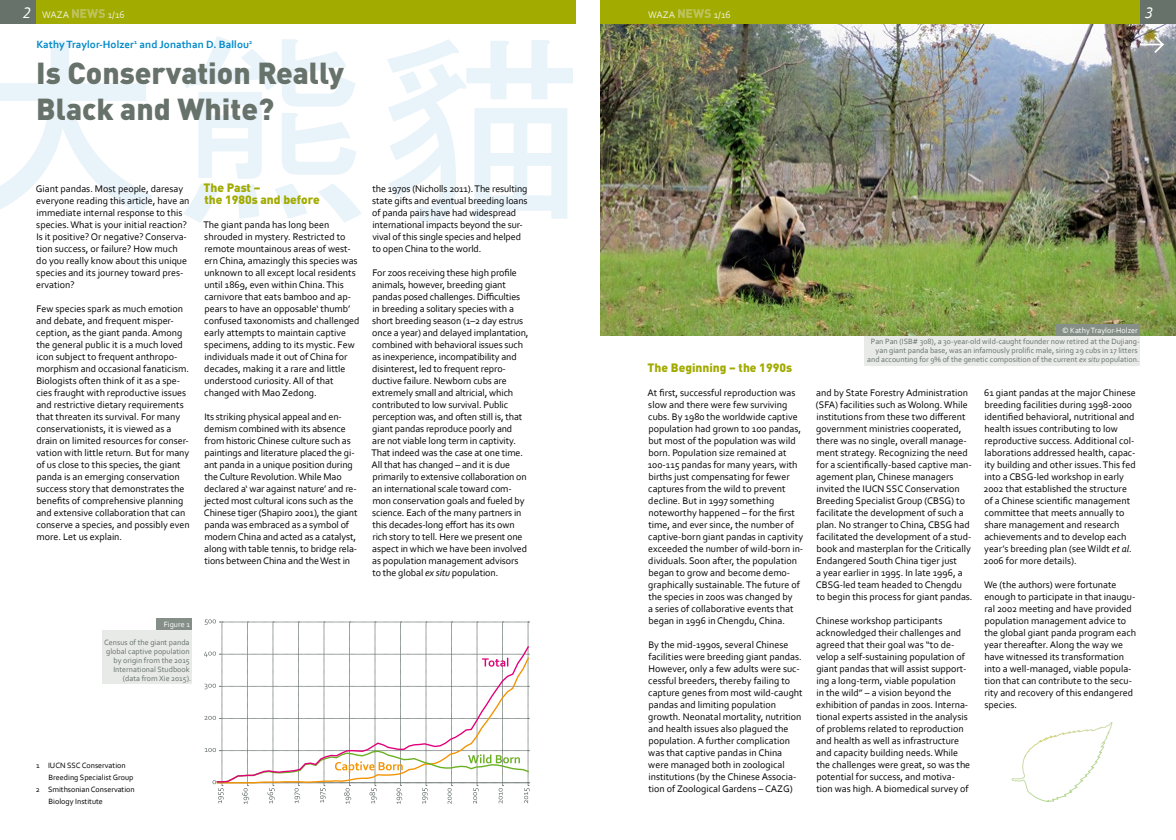
<style>
.page{position:relative;width:1176px;height:840px;background:#fff}
.page>*{position:absolute;margin:0;border:0;box-sizing:border-box;transform-origin:0 0}
.t1{font:900 30px/36px "DINOT";color:#67726b}
.t2{font:italic 16px "Corbel";color:#fff}
.t3{font:900 12px/12px "DINOT";color:#a2ab00}
.t4{font:700 11px "Corbel";color:#008ac9}
.t5{font:10px/12px "Corbel";color:#000}
.t6{font:10px "Corbel";color:#f0f2de}
.t7{font:8px/9px "Corbel";color:#67726b;text-align:right}
.t8{font:8px "Corbel";color:#000}
.t9{font:8px "Corbel";color:#fff}
.s1{font-style:italic}
</style>
<div class="page">
<div style="left:36px;top:0;width:540px;height:24px;background:#a2ab00"></div>
<div style="left:600px;top:0;width:540px;height:24px;background:#a2ab00"></div>
<div style="left:0;top:0;width:36px;height:24px;background:#67726b"></div>
<div style="left:1140px;top:0;width:36px;height:24px;background:#67726b"></div>
<svg style="left:0;top:36px;width:573px;height:187px"></svg>
<img style="left:600px;top:24px;width:576px;height:312px">
<svg style="left:1140px;top:36px;width:24px;height:17px"></svg>
<div style="left:102px;top:630px;width:90px;height:54px;background:#e8eae8"></div>
<div style="left:864px;top:336px;width:276px;height:30px;background:#e8eae8"></div>
<div style="left:1056px;top:324px;width:84px;height:12px;background:#858f88"></div>
<div style="left:156px;top:618px;width:36px;height:12px;background:#858f88"></div>
<svg style="left:204px;top:619px;width:326px;height:185px"></svg>
<svg style="left:1012px;top:722px;width:101px;height:80px"></svg>
<svg style="left:72px;top:9px;width:33px;height:9px"></svg>
<svg style="left:678px;top:9px;width:33px;height:9px"></svg>
<h2 class="t2" style="left:23px;top:3px;width:10px">2</h2>
<h2 class="t2" style="left:1145px;top:3px;width:10px">3</h2>
<p class="t4" style="left:36px;top:38px;width:217px">Kathy Traylor‑Holzer<sup>1</sup> and Jonathan D. Ballou<sup>2</sup></p>
<h1 class="t1" style="left:36px;top:54px;width:309px">Is Conservation Really<br>Black and White?</h1>
<p class="t6" style="left:42px;top:8px;width:28px">WAZA</p>
<p class="t6" style="left:108px;top:8px;width:18px">1/16</p>
<p class="t6" style="left:648px;top:8px;width:28px">WAZA</p>
<p class="t6" style="left:714px;top:8px;width:18px">1/16</p>
<p class="t5" style="left:36px;top:182px;width:155px">Giant pandas. Most people, daresay everyone reading this article, have an immediate internal response to this species. What is your initial reaction?<br>Is it positive? Or negative? Conserva&shy;tion success, or failure? How much do you really know about this unique species and its journey toward pres&shy;ervation?</p>
<p class="t5" style="left:36px;top:302px;width:155px">Few species spark as much emotion and debate, and frequent misper&shy;ception, as the giant panda. Among the general public it is a much loved icon subject to frequent anthropo&shy;morphism and occasional fanaticism.<br>Biologists often think of it as a spe&shy;cies fraught with reproductive issues and restrictive dietary requirements that threaten its survival. For many conservationists, it is viewed as a drain on limited resources for conser&shy;vation with little return. But for many of us close to this species, the giant panda is an emerging conservation success story that demonstrates the benefits of comprehensive planning and extensive collaboration that can conserve a species, and possibly even more. Let us explain.</p>
<p class="t3" style="left:204px;top:181px;width:118px">The Past –<br>the 1980s and before</p>
<p class="t5" style="left:203px;top:218px;width:158px">The giant panda has long been shrouded in mystery. Restricted to remote mountainous areas of west&shy;ern China, amazingly this species was unknown to all except local residents until 1869, even within China. This carnivore that eats bamboo and ap&shy;pears to have an opposable‘ thumb’ confused taxonomists and challenged early attempts to maintain captive specimens, adding to its mystic. Few individuals made it out of China for decades, making it a rare and little understood curiosity. All of that changed with Mao Zedong.</p>
<p class="t5" style="left:204px;top:410px;width:155px">Its striking physical appeal and en&shy;demism combined with its absence from historic Chinese culture such as paintings and literature placed the gi&shy;ant panda in a unique position during the Culture Revolution. While Mao declared a‘ war against nature’ and re&shy;jected most cultural icons such as the Chinese tiger (Shapiro 2001), the giant panda was embraced as a symbol of modern China and acted as a catalyst, along with table tennis, to bridge rela&shy;tions between China and the West in</p>
<p class="t5" style="left:372px;top:182px;width:157px">the 1970s (Nicholls 2011). The resulting state gifts and eventual breeding loans of panda pairs have had widespread international impacts beyond the sur&shy;vival of this single species and helped to open China to the world.</p>
<p class="t5" style="left:371px;top:266px;width:159px">For zoos receiving these high profile animals, however, breeding giant pandas posed challenges. Difficulties in breeding a solitary species with a short breeding season (1–2 day estrus once a year) and delayed implantation, combined with behavioral issues such as inexperience, incompatibility and disinterest, led to frequent repro&shy;ductive failure. Newborn cubs are extremely small and altricial, which contributed to low survival. Public perception was, and often still is, that giant pandas reproduce poorly and<br>are not viable long term in captivity.<br>That indeed was the case at one time.<br>All that has changed – and it is due primarily to extensive collaboration on an international scale toward com&shy;mon conservation goals and fueled by science. Each of the many partners in this decades‑long effort has its own rich story to tell. Here we present one aspect in which we have been involved as population management advisors to the global <span class="s1">ex situ</span> population.</p>
<p class="t9" style="left:164px;top:619px;width:28px">Figure 1</p>
<p class="t7" style="left:104px;top:637px;width:89px">Census of the giant panda global captive population by origin from the 2015<br>International Studbook (data from Xie 2015).</p>
<p class="t8" style="left:36px;top:760px;width:91px">1 IUCN SSC Conservation</p>
<p class="t8" style="left:49px;top:772px;width:87px">Breeding Specialist Group</p>
<p class="t8" style="left:36px;top:784px;width:100px">2 Smithsonian Conservation</p>
<p class="t8" style="left:49px;top:796px;width:56px">Biology Institute</p>
<p class="t3" style="left:648px;top:361px;width:146px">The Beginning – the 1990s</p>
<p class="t5" style="left:648px;top:386px;width:157px">At first, successful reproduction was slow and there were few surviving cubs. By 1980 the worldwide captive population had grown to 100 pandas, but most of the population was wild born. Population size remained at 100-115 pandas for many years, with births just compensating for fewer captures from the wild to prevent decline. But in 1997 something noteworthy happened – for the first time, and ever since, the number of captive‑born giant pandas in captivity exceeded the number of wild‑born in&shy;dividuals. Soon after, the population began to grow and become demo&shy;graphically sustainable. The future of the species in zoos was changed by<br>a series of collaborative events that began in 1996 in Chengdu, China.</p>
<p class="t5" style="left:648px;top:638px;width:156px">By the mid-1990s, several Chinese facilities were breeding giant pandas.<br>However, only a few adults were suc&shy;cessful breeders, thereby failing to capture genes from most wild‑caught pandas and limiting population growth. Neonatal mortality, nutrition and health issues also plagued the population. A further complication was that captive pandas in China were managed both in zoological institutions (by the Chinese Associa&shy;tion of Zoological Gardens – CAZG)</p>
<p class="t9" style="left:1062px;top:325px;width:77px">© Kathy Traylor‑Holzer</p>
<p class="t7" style="left:867px;top:337px;width:274px">Pan Pan (ISB# 308), a 30-year‑old wild‑caught founder now retired at the Dujiang&shy;yan giant panda base, was an infamously prolific male, siring 29 cubs in 17 litters and accounting for 9% of the genetic composition of the current <span class="s1">ex situ</span> population.</p>
<p class="t5" style="left:816px;top:386px;width:158px">and by State Forestry Administration (SFA) facilities such as Wolong. While institutions from these two different government ministries cooperated, there was no single, overall manage&shy;ment strategy. Recognizing the need for a scientifically‑based captive man&shy;agement plan, Chinese managers invited the IUCN SSC Conservation Breeding Specialist Group (CBSG) to facilitate the development of such a plan. No stranger to China, CBSG had facilitated the development of a stud&shy;book and masterplan for the Critically Endangered South China tiger just<br>a year earlier in 1995. In late 1996, a CBSG‑led team headed to Chengdu to begin this process for giant pandas.</p>
<p class="t5" style="left:816px;top:614px;width:156px">Chinese workshop participants acknowledged their challenges and agreed that their goal was “to de&shy;velop a self‑sustaining population of giant pandas that will assist support&shy;ing a long‑term, viable population<br>in the wild” – a vision beyond the exhibition of pandas in zoos. Interna&shy;tional experts assisted in the analysis of problems related to reproduction and health as well as infrastructure and capacity building needs. While the challenges were great, so was the potential for success, and motiva&shy;tion was high. A biomedical survey of</p>
<p class="t5" style="left:983px;top:386px;width:154px">61 giant pandas at the major Chinese breeding facilities during 1998-2000 identified behavioral, nutritional and health issues contributing to low reproductive success. Additional col&shy;laborations addressed health, capac&shy;ity building and other issues. This fed into a CBSG‑led workshop in early 2002 that established the structure of a Chinese scientific management committee that meets annually to share management and research achievements and to develop each year’s breeding plan (see Wildt <span class="s1">et al</span>.<br>2006 for more details).</p>
<p class="t5" style="left:984px;top:578px;width:154px">We (the authors) were fortunate enough to participate in that inaugu&shy;ral 2002 meeting and have provided population management advice to the global giant panda program each year thereafter. Along the way we have witnessed its transformation into a well‑managed, viable popula&shy;tion that can contribute to the secu&shy;rity and recovery of this endangered species.</p>
</div>
